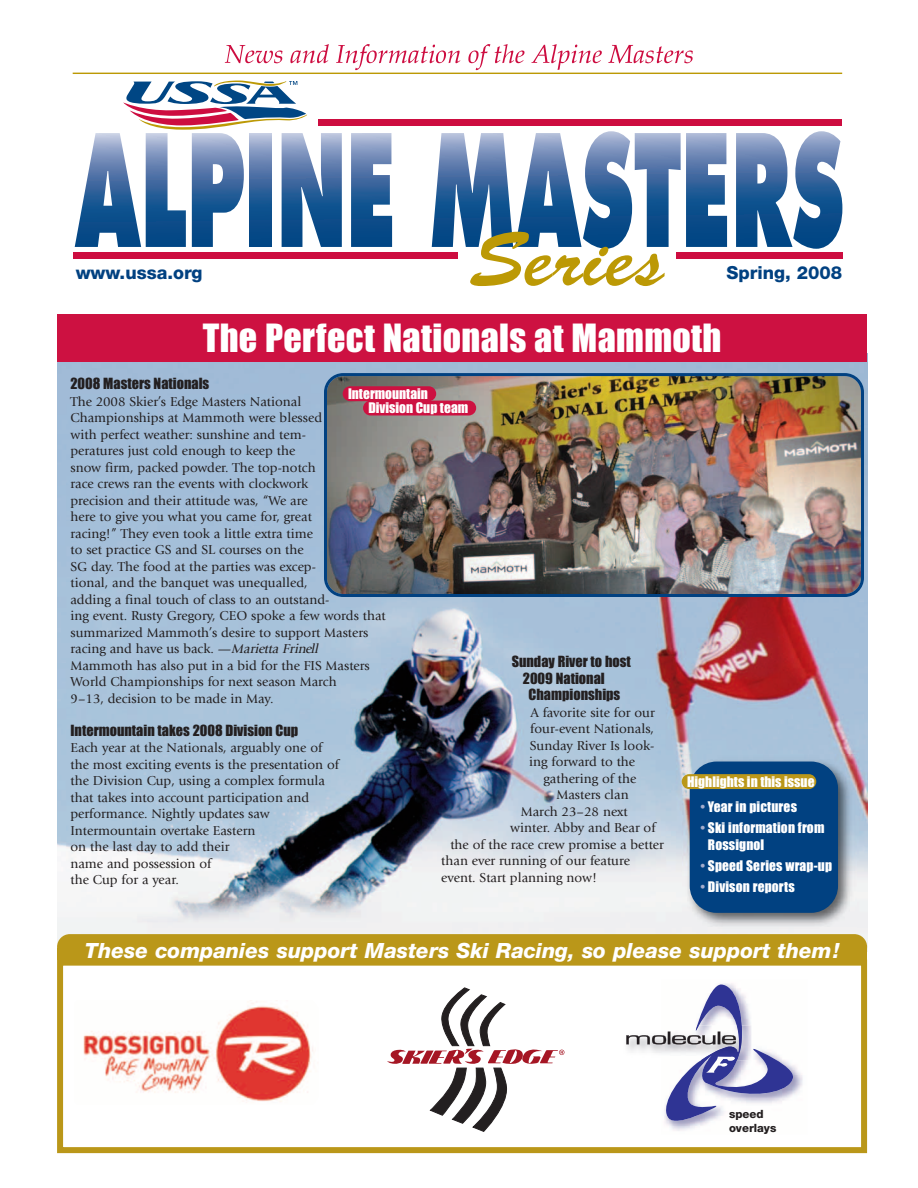
<style>
.page{position:relative;width:918px;height:1188px;background:#fff}
.page>*{position:absolute;margin:0;border:0;box-sizing:border-box;transform-origin:0 0}
.t1{font:36px "Impact";letter-spacing:.01em;color:#fff}
.t2{font:italic 800 21px "Helvetica Neue";color:#fff}
.t3{font:800 18px "Helvetica Neue";color:#014181}
.t4{font:14.25px "Impact";color:#231f20}
.t5{font:13.5px/16.5px "Giovanni";color:#231f20}
.t6{font:13.5px/16.5px "Impact";letter-spacing:.01em;color:#fff}
.t7{font:800 11.4px/14px "Helvetica Neue";color:#231f20}
.s1{font-style:italic}
.s2{color:#a4adcd}
</style>
<div class="page">
<img style="left:57px;top:362px;width:810px;height:581px">
<div style="left:57px;top:960px;width:810px;height:193px;border:6px solid #ba9719"></div>
<div style="left:57px;top:934px;width:810px;height:26px;background:#ba9719;border-radius:13px"></div>
<div style="left:57px;top:948px;width:810px;height:12px;background:#ba9719"></div>
<svg style="left:351px;top:133px;width:41px;height:114px;background:#537cab"></svg>
<svg style="left:736px;top:131px;width:106px;height:118px"></svg>
<svg style="left:225px;top:45px;width:58px;height:18px"></svg>
<svg style="left:290px;top:44px;width:39px;height:19px"></svg>
<svg style="left:336px;top:44px;width:124px;height:26px"></svg>
<svg style="left:468px;top:44px;width:57px;height:26px"></svg>
<svg style="left:532px;top:44px;width:70px;height:26px"></svg>
<svg style="left:608px;top:45px;width:85px;height:18px"></svg>
<hr style="left:73px;top:73px;width:769px;height:1px;background:#bc9905">
<div style="left:74px;top:253px;width:384px;height:6px;background:#cd0d40"></div>
<div style="left:676px;top:253px;width:166px;height:6px;background:#cd0d40"></div>
<div style="left:319px;top:119px;width:523px;height:7px;background:#cd0d40"></div>
<svg style="left:432px;top:131px;width:295px;height:155px"></svg>
<svg style="left:75px;top:80px;width:267px;height:167px"></svg>
<div style="left:57px;top:314px;width:810px;height:48px;background:#cd1141"></div>
<svg style="left:387px;top:987px;width:177px;height:144px"></svg>
<img style="left:672px;top:983px;width:131px;height:148px">
<svg style="left:626px;top:984px;width:169px;height:144px"></svg>
<img style="left:682px;top:754px;width:174px;height:177px">
<div style="left:690px;top:762px;width:148px;height:151px;background:#014181;border-radius:27px"></div>
<div style="left:682px;top:774px;width:134px;height:15px;background:#ba9719;border-radius:7px"></div>
<img style="left:83px;top:1000px;width:230px;height:102px">
<img style="left:324px;top:373px;width:540px;height:224px">
<div style="left:343px;top:386px;width:93px;height:15px;background:#cd1141;border-radius:7px"></div>
<div style="left:363px;top:401px;width:113px;height:14px;background:#cd1141;border-radius:7px"></div>
<h3 class="t3" style="left:76px;top:266px;width:128px">www.ussa.org</h3>
<h3 class="t3" style="left:726px;top:266px;width:117px">Spring, 2008</h3>
<h1 class="t1" style="left:203px;top:326px;width:520px">The Perfect Nationals at Mammoth</h1>
<p class="t4" style="left:70px;top:379px;width:140px">2008 Masters Nationals</p>
<p class="t5" style="left:70px;top:394px;width:317px">The 2008 Skier’s Edge Masters National Championships at Mammoth were blessed<br>with perfect weather: sunshine and tem-<br>peratures just cold enough to keep the<br>snow firm, packed powder. The top-notch<br>race crews ran the events with clockwork<br>precision and their attitude was, “We are<br>here to give you what you came for, great<br>racing!” They even took a little extra time<br>to set practice GS and SL courses on the<br>SG day. The food at the parties was excep-<br>tional, and the banquet was unequalled,<br>adding a final touch of class to an outstand-<br>ing event. Rusty Gregory, CEO spoke a few words that summarized Mammoth’s desire to support Masters racing and have us back. —<span class="s1">Marietta Frinell </span>Mammoth has also put in a bid for the FIS Masters World Championships for next season March<br>9–13, decision to be made in May.</p>
<p class="t4" style="left:70px;top:726px;width:229px">Intermountain takes 2008 Division Cup</p>
<p class="t5" style="left:70px;top:741px;width:270px">Each year at the Nationals, arguably one of the most exciting events is the presentation of the Division Cup, using a complex formula that takes into account participation and performance. Nightly updates saw Intermountain overtake Eastern<br>on the last day to add their<br>name and possession of<br>the Cup for a year.</p>
<p class="t6" style="left:368px;top:388px;width:101px;line-height:14.2px;text-indent:-20px">Intermountain<br>Division Cup team</p>
<p class="t4" style="left:512px;top:657px;width:121px">Sunday River to host</p>
<p class="t4" style="left:523px;top:674px;width:83px">2009 National</p>
<p class="t4" style="left:529px;top:690px;width:93px">Championships</p>
<p class="t5" style="left:529px;top:705px;width:127px;text-align:justify">A favorite site for our four-event Nationals, Sunday River Is look&shy;ing forward to the</p>
<p class="t5" style="left:543px;top:771px;width:94px">gathering of the</p>
<p class="t5" style="left:556px;top:788px;width:74px">Masters clan</p>
<p class="t5" style="left:521px;top:804px;width:108px">March 23–28 next</p>
<p class="t5" style="left:510px;top:821px;width:147px">winter. Abby and Bear of</p>
<p class="t5" style="left:450px;top:837px;width:215px">the of the race crew promise a better</p>
<p class="t5" style="left:441px;top:854px;width:190px">than ever running of our feature</p>
<p class="t5" style="left:441px;top:870px;width:157px">event. Start planning now!</p>
<p class="t6" style="left:687px;top:775px;width:129px">Highlights in this issue</p>
<p class="t6" style="left:700px;top:799px;width:98px"><span class="s2">•</span> Year in pictures</p>
<p class="t6" style="left:708px;top:821px;width:118px;text-indent:-8px"><span class="s2">•</span> Ski information from<br>Rossignol</p>
<p class="t6" style="left:700px;top:858px;width:133px"><span class="s2">•</span> Speed Series wrap-up</p>
<p class="t6" style="left:700px;top:879px;width:96px"><span class="s2">•</span> Divison reports</p>
<h2 class="t2" style="left:85px;top:943px;width:756px">These companies support Masters Ski Racing, so please support them!</h2>
<p class="t7" style="left:729px;top:1108px;width:49px">speed overlays</p>
</div>
